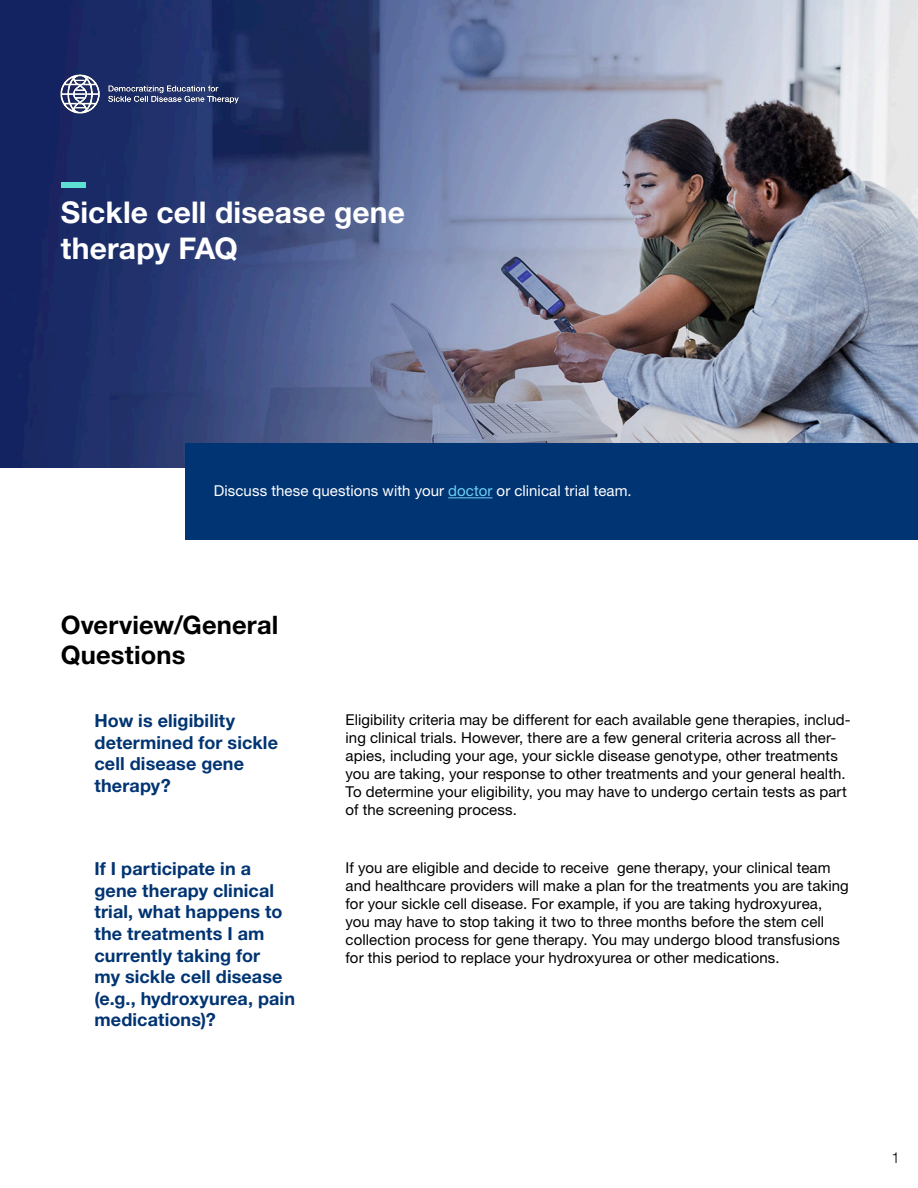
<style>
.page{position:relative;width:918px;height:1188px;background:#fff}
.page>*{position:absolute;margin:0;border:0;box-sizing:border-box;transform-origin:0 0}
.t1{font:700 30px/36px "Helvetica Neue LT Std";letter-spacing:.005em;color:#fff}
.t2{font:700 25.5px/30.6px "Helvetica Neue LT Std";letter-spacing:.005em;color:#000}
.t3{font:700 18px/21.6px "Helvetica Neue LT Std";letter-spacing:.005em;color:#013472}
.t4{font:15px/18px "Helvetica Neue LT Std";letter-spacing:.005em;color:#000}
.t5{font:15px "Helvetica Neue LT Std";letter-spacing:.005em;color:#fff}
.t6{font:300 15px "Helvetica Neue LT Std";color:#000}
.s1{color:#6ccff6}
</style>
<div class="page">
<img style="left:0;top:0;width:918px;height:468px">
<div style="left:186px;top:443px;width:732px;height:97px;background:#013472"></div>
<img style="left:61px;top:61px;width:181px;height:62px">
<div style="left:61px;top:183px;width:24px;height:5px;background:#5de0d3"></div>
<hr style="left:448px;top:497px;width:44px;height:1px;background:#6ccff6">
<p class="t1" style="left:61px;top:194px;width:346px">Sickle cell disease gene therapy FAQ</p>
<p class="t5" style="left:214px;top:482px;width:419px">Discuss these questions with your <span class="s1">doctor</span> or clinical trial team.</p>
<p class="t2" style="left:61px;top:609px;width:219px">Overview/General<br>Questions</p>
<p class="t3" style="left:94px;top:709px;width:185px">How is eligibility determined for sickle cell disease gene therapy?</p>
<p class="t4" style="left:346px;top:710px;width:507px">Eligibility criteria may be different for each available gene therapies, includ&shy;ing clinical trials. However, there are a few general criteria across all ther&shy;apies, including your age, your sickle disease genotype, other treatments you are taking, your response to other treatments and your general health.<br>To determine your eligibility, you may have to undergo certain tests as part of the screening process.</p>
<p class="t3" style="left:94px;top:858px;width:202px">If I participate in a gene therapy clinical trial, what happens to the treatments I am currently taking for<br>my sickle cell disease (e.g., hydroxyurea, pain medications)?</p>
<p class="t4" style="left:346px;top:859px;width:505px">If you are eligible and decide to receive gene therapy, your clinical team and healthcare providers will make a plan for the treatments you are taking for your sickle cell disease. For example, if you are taking hydroxyurea, you may have to stop taking it two to three months before the stem cell collection process for gene therapy. You may undergo blood transfusions for this period to replace your hydroxyurea or other medications.</p>
<p class="t6" style="left:892px;top:1148px;width:10px">1</p>
</div>
